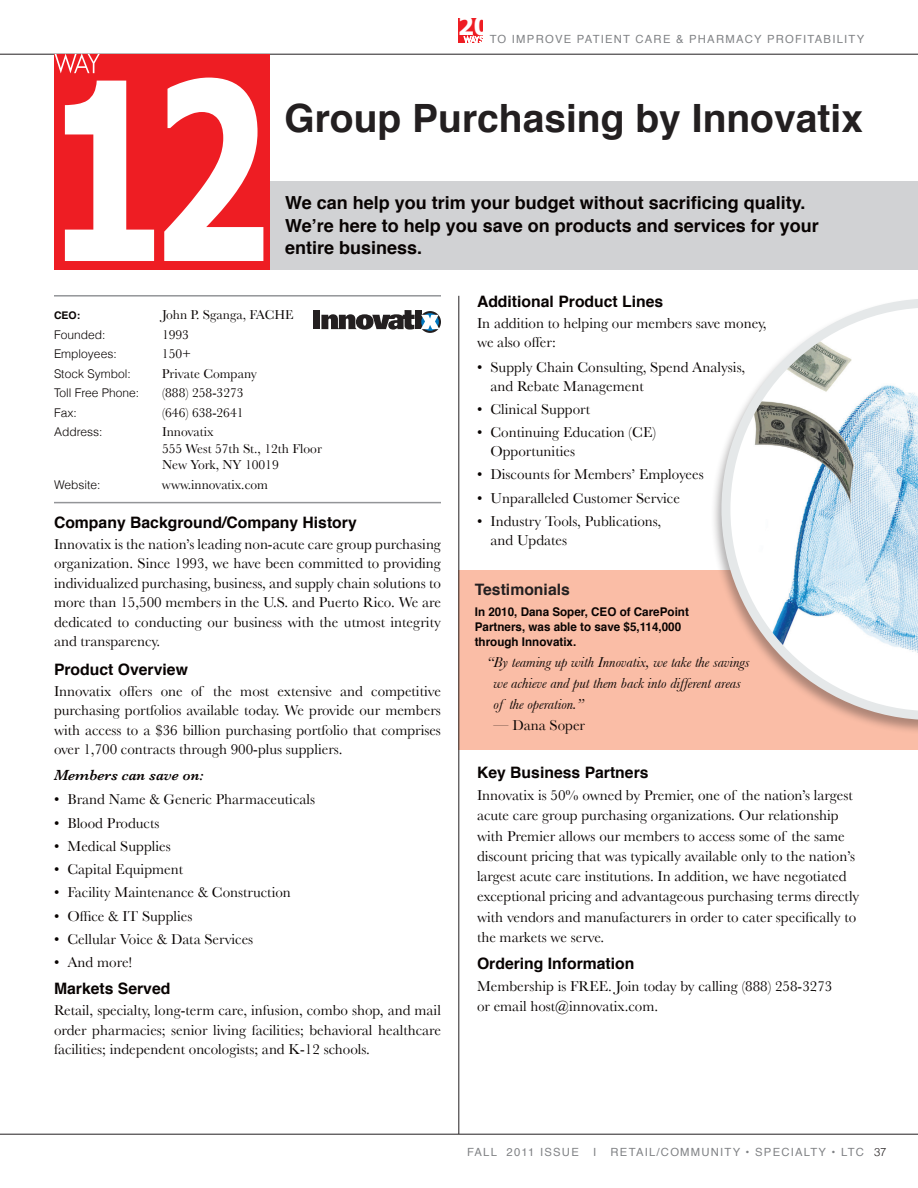
<style>
.page{position:relative;width:918px;height:1188px;background:#fff}
.page>*{position:absolute;margin:0;border:0;box-sizing:border-box;transform-origin:0 0}
.t1{font:700 39px "Helvetica";color:#231f20}
.t2{font:700 25.2px "Tahoma";color:#fff}
.t3{font:700 18px/22.5px "Helvetica";color:#080302}
.t4{font:700 15.75px "Helvetica";color:#080302}
.t5{font:700 15.75px "Helvetica";color:#231f20}
.t6{font:15px/19.5px "Baskerville";color:#080302}
.t7{font:italic 15px/21px "Baskerville";color:#080302}
.t8{font:italic 600 15px "Baskerville";color:#080302}
.t9{font:13.5px/16.5px "Baskerville";color:#080302}
.t10{font:700 12px/15px "Helvetica";color:#080302}
.t11{font:300 12px "Helvetica";color:#080302}
.t12{font:11.25px "Helvetica";letter-spacing:.11em;color:#808285}
.t13{font:700 10.5px "Helvetica";color:#080302}
.s1{font-family:"Sans Serif";font-size:8.85px;color:#fff}
.s2{font-weight:300;color:#231f20}
</style>
<div class="page">
<hr style="left:0;top:1134px;width:918px;height:1px;background:#231f20">
<div style="left:458px;top:18px;width:25px;height:25px;background:#ee1d23"></div>
<svg style="left:464px;top:35px;width:19px;height:8px"></svg>
<hr style="left:0;top:54px;width:918px;height:1px;background:#231f20">
<div style="left:458px;top:570px;width:460px;height:179px;background:#fabda6"></div>
<div style="left:55px;top:181px;width:863px;height:89px;background:#d1d2d4"></div>
<hr style="left:54px;top:295px;width:387px;height:2px;background:#939598">
<hr style="left:54px;top:502px;width:387px;height:1px;background:#939598">
<div style="left:54px;top:54px;width:216px;height:216px;background:#ee1d23"></div>
<svg style="left:65px;top:81px;width:89px;height:180px"></svg>
<svg style="left:164px;top:78px;width:99px;height:183px"></svg>
<svg style="left:55px;top:53px;width:45px;height:20px"></svg>
<svg style="left:419px;top:311px;width:22px;height:22px"></svg>
<svg style="left:313px;top:310px;width:126px;height:20px"></svg>
<div style="left:710px;top:297px;width:208px;height:438px;background:#231f20;opacity:.35"></div>
<svg style="left:721px;top:299px;width:197px;height:421px"></svg>
<hr style="left:459px;top:296px;width:1px;height:838px;background:#231f20">
<h2 class="t2" style="left:458px;top:10px;width:34px">20</h2>
<p class="t12" style="left:464px;top:30px;width:402px"><span class="s1">WAYS</span> TO I MPROVE PATIENT CARE &amp; PHARMACY PROFITABILITY</p>
<h1 class="t1" style="left:284px;top:87px;width:580px">Group Purchasing by Innovatix</h1>
<p class="t3" style="left:285px;top:192px;width:535px">We can help you trim your budget without sacrificing quality.<br>We’re here to help you save on products and services for your entire business.</p>
<p class="t13" style="left:54px;top:307px;width:28px">CEO:</p>
<p class="t9" style="left:162px;top:306px;width:133px">John P. Sganga, FACHE</p>
<p class="t11" style="left:54px;top:327px;width:53px">Founded:</p>
<p class="t9" style="left:162px;top:326px;width:28px">1993</p>
<p class="t11" style="left:54px;top:346px;width:64px">Employees:</p>
<p class="t9" style="left:162px;top:345px;width:31px">150+</p>
<p class="t11" style="left:54px;top:366px;width:78px">Stock Symbol:</p>
<p class="t9" style="left:162px;top:365px;width:97px">Private Company</p>
<p class="t11" style="left:54px;top:385px;width:87px">Toll Free Phone:</p>
<p class="t9" style="left:162px;top:384px;width:83px">(888) 258-3273</p>
<p class="t11" style="left:54px;top:405px;width:24px">Fax:</p>
<p class="t9" style="left:162px;top:404px;width:83px">(646) 638-2641</p>
<p class="t11" style="left:54px;top:424px;width:50px">Address:</p>
<p class="t9" style="left:162px;top:423px;width:161px">Innovatix<br>555 West 57th St., 12th Floor<br>New York, NY 10019</p>
<p class="t11" style="left:54px;top:477px;width:48px">Website:</p>
<p class="t9" style="left:162px;top:476px;width:108px">www.innovatix.com</p>
<p class="t4" style="left:54px;top:509px;width:304px">Company Background/Company History</p>
<p class="t6" style="left:54px;top:534px;width:389px;text-align:justify">Innovatix is the nation’s leading non-acute care group purchasing organization. Since 1993, we have been committed to providing individualized purchasing, business, and supply chain solutions to more than 15,500 members in the U.S. and Puerto Rico. We are dedicated to conducting our business with the utmost integrity and transparency.</p>
<p class="t4" style="left:54px;top:656px;width:135px">Product Overview</p>
<p class="t6" style="left:54px;top:681px;width:389px;text-align:justify">Innovatix offers one of the most extensive and competitive purchasing portfolios available today. We provide our members with access to a $36 billion purchasing portfolio that comprises over 1,700 contracts through 900-plus suppliers.</p>
<p class="t8" style="left:54px;top:766px;width:151px">Members can save on:</p>
<p class="t6" style="left:54px;top:790px;width:263px">• Brand Name &amp; Generic Pharmaceuticals</p>
<p class="t6" style="left:54px;top:813px;width:107px">• Blood Products</p>
<p class="t6" style="left:54px;top:836px;width:118px">• Medical Supplies</p>
<p class="t6" style="left:54px;top:859px;width:131px">• Capital Equipment</p>
<p class="t6" style="left:54px;top:883px;width:238px">• Facility Maintenance &amp; Construction</p>
<p class="t6" style="left:54px;top:906px;width:140px">• Office &amp; IT Supplies</p>
<p class="t6" style="left:54px;top:929px;width:201px">• Cellular Voice &amp; Data Services</p>
<p class="t6" style="left:54px;top:952px;width:80px">• And more!</p>
<p class="t4" style="left:54px;top:976px;width:118px">Markets Served</p>
<p class="t6" style="left:54px;top:1000px;width:389px;text-align:justify">Retail, specialty, long-term care, infusion, combo shop, and mail order pharmacies; senior living facilities; behavioral healthcare facilities; independent oncologists; and K-12 schools.</p>
<p class="t4" style="left:477px;top:289px;width:188px">Additional Product Lines</p>
<p class="t6" style="left:477px;top:313px;width:291px">In addition to helping our members save money, we also offer:</p>
<p class="t6" style="left:490px;top:358px;width:256px;line-height:18.8px;text-indent:-14px">• Supply Chain Consulting, Spend Analysis, and Rebate Management</p>
<p class="t6" style="left:477px;top:399px;width:115px">• Clinical Support</p>
<p class="t6" style="left:490px;top:423px;width:167px;line-height:18.8px;text-indent:-14px">• Continuing Education (CE)<br>Opportunities</p>
<p class="t6" style="left:477px;top:465px;width:228px">• Discounts for Members’ Employees</p>
<p class="t6" style="left:477px;top:488px;width:204px">• Unparalleled Customer Service</p>
<p class="t6" style="left:490px;top:511px;width:172px;line-height:18.8px;text-indent:-14px">• Industry Tools, Publications, and Updates</p>
<p class="t5" style="left:475px;top:576px;width:97px">Testimonials</p>
<p class="t10" style="left:475px;top:604px;width:216px">In 2010, Dana Soper, CEO of CarePoint<br>Partners, was able to save $5,114,000 through Innovatix.</p>
<p class="t7" style="left:494px;top:652px;width:257px;text-indent:-7px">“By teaming up with Innovatix, we take the savings we achieve and put them back into different areas of the operation.”</p>
<p class="t6" style="left:494px;top:715px;width:93px">— Dana Soper</p>
<p class="t4" style="left:477px;top:760px;width:173px">Key Business Partners</p>
<p class="t6" style="left:477px;top:785px;width:384px;line-height:20.2px">Innovatix is 50% owned by Premier, one of the nation’s largest acute care group purchasing organizations. Our relationship with Premier allows our members to access some of the same discount pricing that was typically available only to the nation’s largest acute care institutions. In addition, we have negotiated exceptional pricing and advantageous purchasing terms directly with vendors and manufacturers in order to cater specifically to the markets we serve.</p>
<p class="t4" style="left:477px;top:951px;width:159px">Ordering Information</p>
<p class="t6" style="left:477px;top:975px;width:357px;line-height:20.2px">Membership is FREE. Join today by calling (888) 258-3273 or email host@innovatix.com.</p>
<p class="t12" style="left:467px;top:1143px;width:113px">FALL 2011 ISSUE</p>
<p class="t12" style="left:593px;top:1143px;width:3px">I</p>
<p class="t12" style="left:611px;top:1143px;width:277px">RETAIL/COMMUNITY • SPEC IALTY • LTC <span class="s2">37</span></p>
</div>
